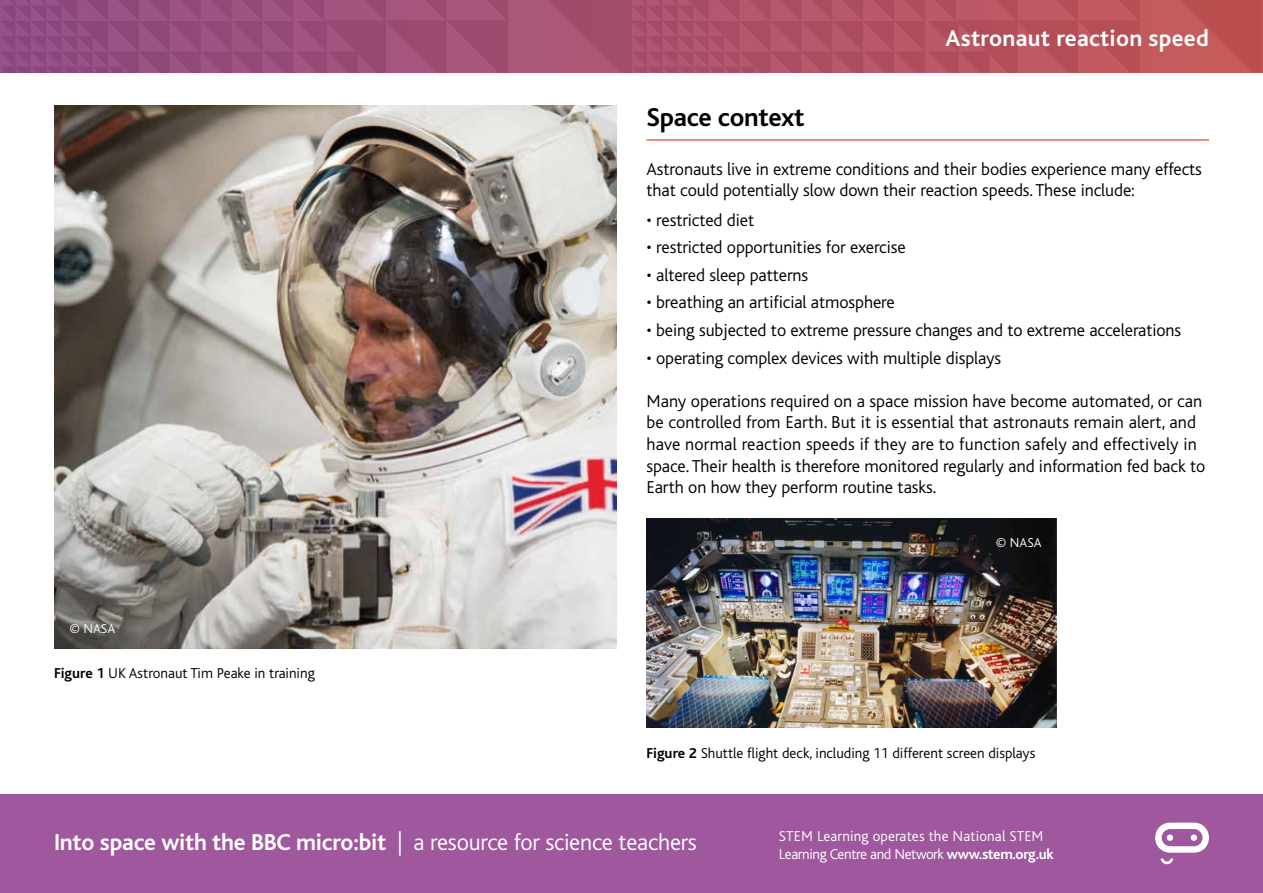
<style>
.page{position:relative;width:1263px;height:893px;background:#fff}
.page>*{position:absolute;margin:0;border:0;box-sizing:border-box;transform-origin:0 0}
.t1{font:700 27px "Bliss";letter-spacing:-.01em;color:#000}
.t2{font:700 24px "Bliss";letter-spacing:-.01em;color:#fff}
.t3{font:700 24px "Bliss";letter-spacing:.01em;color:#fff}
.t4{font:300 18px/21.6px "Bliss";letter-spacing:-.005em;color:#000}
.t5{font:300 15px "Bliss";color:#000}
.t6{font:300 15px/18px "Bliss";letter-spacing:.01em;color:#fff}
.t7{font:300 13.5px "Bliss";color:#fff}
.s1{font-weight:700}
.s2{font-weight:300}
</style>
<div class="page">
<svg style="left:0;top:0;width:1263px;height:73px;background:#a8516d"></svg>
<hr style="left:646px;top:139px;width:563px;height:2px;background:#ec635f">
<img style="left:54px;top:105px;width:562px;height:543px">
<img style="left:646px;top:519px;width:410px;height:208px">
<div style="left:0;top:794px;width:1263px;height:99px;background:#9f579e"></div>
<svg style="left:1155px;top:823px;width:54px;height:41px"></svg>
<div style="left:1167px;top:834px;width:6px;height:7px;background:#fff;border-radius:50%"></div>
<h2 class="t3" style="left:945px;top:26px;width:265px">Astronaut reaction speed</h2>
<h1 class="t1" style="left:646px;top:103px;width:160px">Space context</h1>
<p class="t4" style="left:646px;top:158px;width:557px">Astronauts live in extreme conditions and their bodies experience many effects that could potentially slow down their reaction speeds. These include:</p>
<p class="t4" style="left:646px;top:209px;width:109px">• restricted diet</p>
<p class="t4" style="left:646px;top:237px;width:261px">• restricted opportunities for exercise</p>
<p class="t4" style="left:646px;top:264px;width:163px">• altered sleep patterns</p>
<p class="t4" style="left:646px;top:292px;width:250px">• breathing an artificial atmosphere</p>
<p class="t4" style="left:646px;top:320px;width:536px">• being subjected to extreme pressure changes and to extreme accelerations</p>
<p class="t4" style="left:646px;top:347px;width:356px">• operating complex devices with multiple displays</p>
<p class="t4" style="left:646px;top:390px;width:560px">Many operations required on a space mission have become automated, or can be controlled from Earth. But it is essential that astronauts remain alert, and have normal reaction speeds if they are to function safely and effectively in space. Their health is therefore monitored regularly and information fed back to Earth on how they perform routine tasks.</p>
<p class="t7" style="left:69px;top:622px;width:47px">© NASA</p>
<p class="t5" style="left:54px;top:665px;width:262px"><span class="s1">Figure 1</span> UK Astronaut Tim Peake in training</p>
<p class="t7" style="left:996px;top:535px;width:47px">© NASA</p>
<p class="t5" style="left:646px;top:745px;width:390px"><span class="s1">Figure 2</span> Shuttle flight deck, including 11 different screen displays</p>
<h2 class="t2" style="left:54px;top:830px;width:644px">Into space with the BBC micro:bit <span class="s2">| a resource for science teachers</span></h2>
<p class="t6" style="left:779px;top:827px;width:276px">STEM Learning operates the National STEM<br>Learning Centre and Network <span class="s1">www.stem.org.uk</span></p>
</div>
